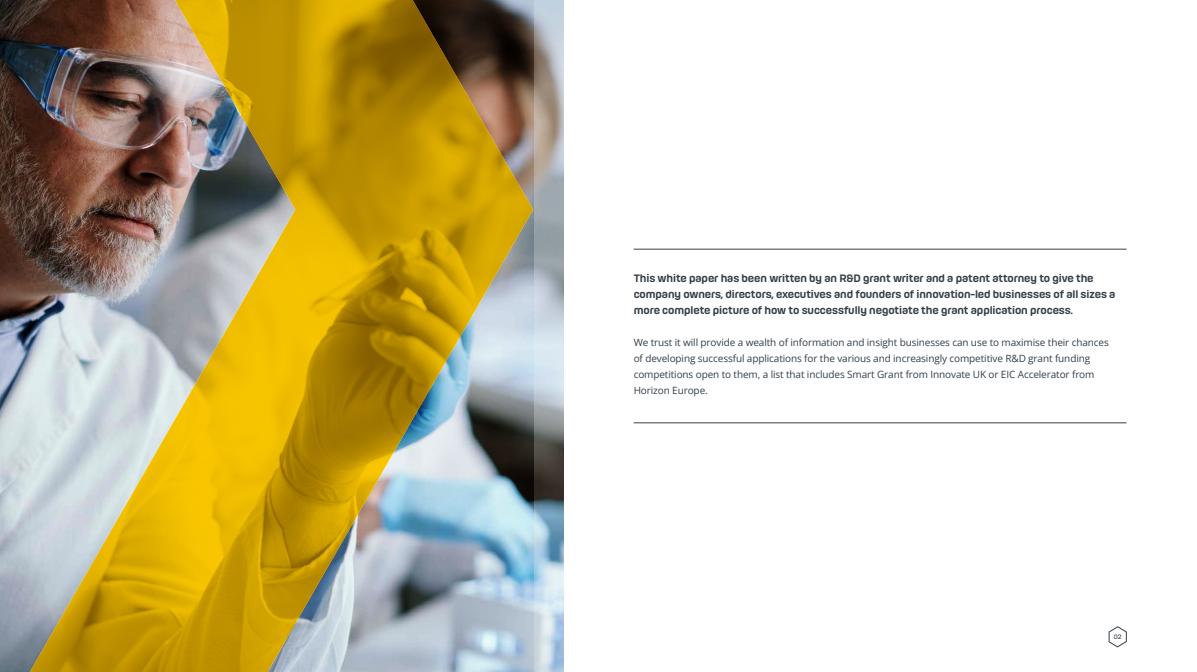
<style>
.page{position:relative;width:1197px;height:672px;background:#fff}
.page>*{position:absolute;margin:0;border:0;box-sizing:border-box;transform-origin:0 0}
.t1{font:10px/16px "Open Sans";letter-spacing:-.01em;color:#333f48}
.t2{font:500 10px/16px "Hong Kong";letter-spacing:-.01em;color:#333f48}
.t3{font:6px "Hong Kong";color:#333f48}
</style>
<div class="page">
<svg style="left:1108px;top:626px;width:18px;height:21px"></svg>
<img style="left:533px;top:0;width:30px;height:672px">
<hr style="left:633px;top:249px;width:493px;height:1px;background:#333f48">
<hr style="left:633px;top:422px;width:493px;height:1px;background:#333f48">
<svg style="left:0;top:0;width:30px;height:672px;background:#777377"></svg>
<img style="left:30px;top:0;width:503px;height:672px">
<p class="t2" style="left:633px;top:270px;width:483px">This white paper has been written by an R&amp;D grant writer and a patent attorney to give the company owners, directors, executives and founders of innovation-led businesses of all sizes a more complete picture of how to successfully negotiate the grant application process.</p>
<p class="t1" style="left:633px;top:334px;width:476px">We trust it will provide a wealth of information and insight businesses can use to maximise their chances of developing successful applications for the various and increasingly competitive R&amp;D grant funding competitions open to them, a list that includes Smart Grant from Innovate UK or EIC Accelerator from Horizon Europe.</p>
<p class="t3" style="left:1113px;top:632px;width:9px">02</p>
</div>
